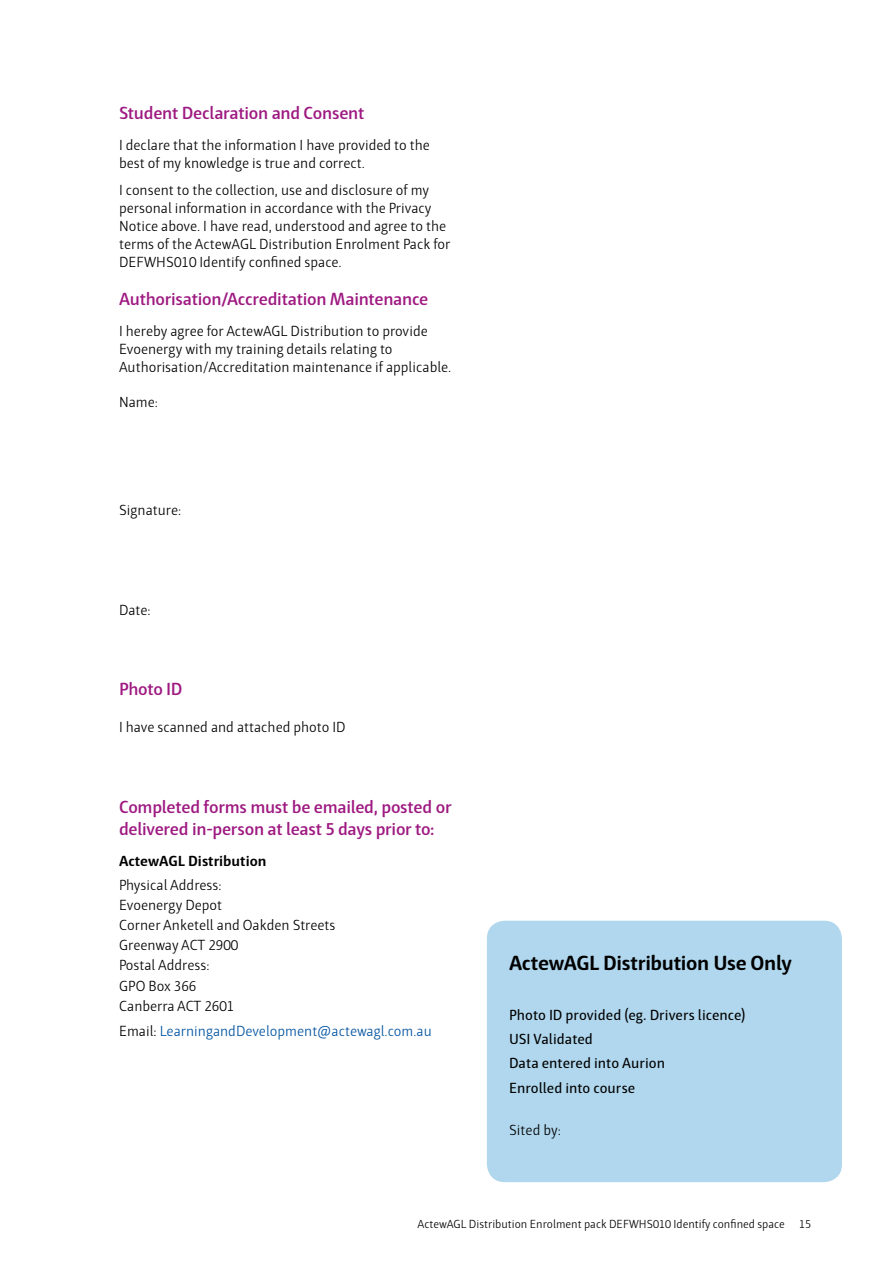
<style>
.page{position:relative;width:893px;height:1263px;background:#fff}
.page>*{position:absolute;margin:0;border:0;box-sizing:border-box;transform-origin:0 0}
.t1{font:700 21px "Haptic";letter-spacing:-.015em;color:#000}
.t2{font:600 18px/21.6px "Haptic";letter-spacing:-.015em;color:#9e1981}
.t3{font:15px/18px "Haptic Light 0 wt";color:#000}
.t4{font:15px/24.3px "Haptic";color:#000}
.t5{font:15px "Haptic Light 0 wt";color:#0053a1}
.t6{font:700 15px "Haptic";color:#000}
.t7{font:12px "Haptic Light 0 wt";color:#000}
.s1{color:#000}
</style>
<div class="page">
<div style="left:487px;top:921px;width:355px;height:261px;background:#b0d7ed;border-radius:18px"></div>
<p class="t2" style="left:119px;top:102px;width:247px">Student Declaration and Consent</p>
<p class="t3" style="left:119px;top:136px;width:312px">I declare that the information I have provided to the best of my knowledge is true and correct.</p>
<p class="t3" style="left:119px;top:181px;width:333px">I consent to the collection, use and disclosure of my personal information in accordance with the Privacy Notice above. I have read, understood and agree to the terms of the ActewAGL Distribution Enrolment Pack for DEFWHS010 Identify confined space.</p>
<p class="t2" style="left:119px;top:288px;width:311px">Authorisation/Accreditation Maintenance</p>
<p class="t3" style="left:119px;top:322px;width:334px">I hereby agree for ActewAGL Distribution to provide<br>Evoenergy with my training details relating to<br>Authorisation/Accreditation maintenance if applicable.</p>
<p class="t3" style="left:119px;top:393px;width:40px">Name:</p>
<p class="t3" style="left:119px;top:501px;width:64px">Signature:</p>
<p class="t3" style="left:119px;top:601px;width:33px">Date:</p>
<p class="t2" style="left:119px;top:678px;width:65px">Photo ID</p>
<p class="t3" style="left:119px;top:718px;width:228px">I have scanned and attached photo ID</p>
<p class="t2" style="left:119px;top:796px;width:334px">Completed forms must be emailed, posted or delivered in-person at least 5 days prior to:</p>
<p class="t6" style="left:119px;top:851px;width:149px">ActewAGL Distribution</p>
<p class="t3" style="left:119px;top:875px;width:218px;line-height:20.1px">Physical Address:<br>Evoenergy Depot<br>Corner Anketell and Oakden Streets<br>Greenway ACT 2900<br>Postal Address:<br>GPO Box 366<br>Canberra ACT 2601</p>
<p class="t5" style="left:119px;top:1022px;width:314px"><span class="s1">Email:</span> LearningandDevelopment@actewagl.com.au</p>
<h1 class="t1" style="left:509px;top:951px;width:284px">ActewAGL Distribution Use Only</h1>
<p class="t4" style="left:509px;top:1003px;width:238px">Photo ID provided (eg. Drivers licence)<br>USI Validated<br>Data entered into Aurion<br>Enrolled into course</p>
<p class="t3" style="left:509px;top:1121px;width:53px">Sited by:</p>
<p class="t7" style="left:418px;top:1217px;width:395px">ActewAGL Distribution Enrolment pack DEFWHS010 Identify confined space 15</p>
</div>
